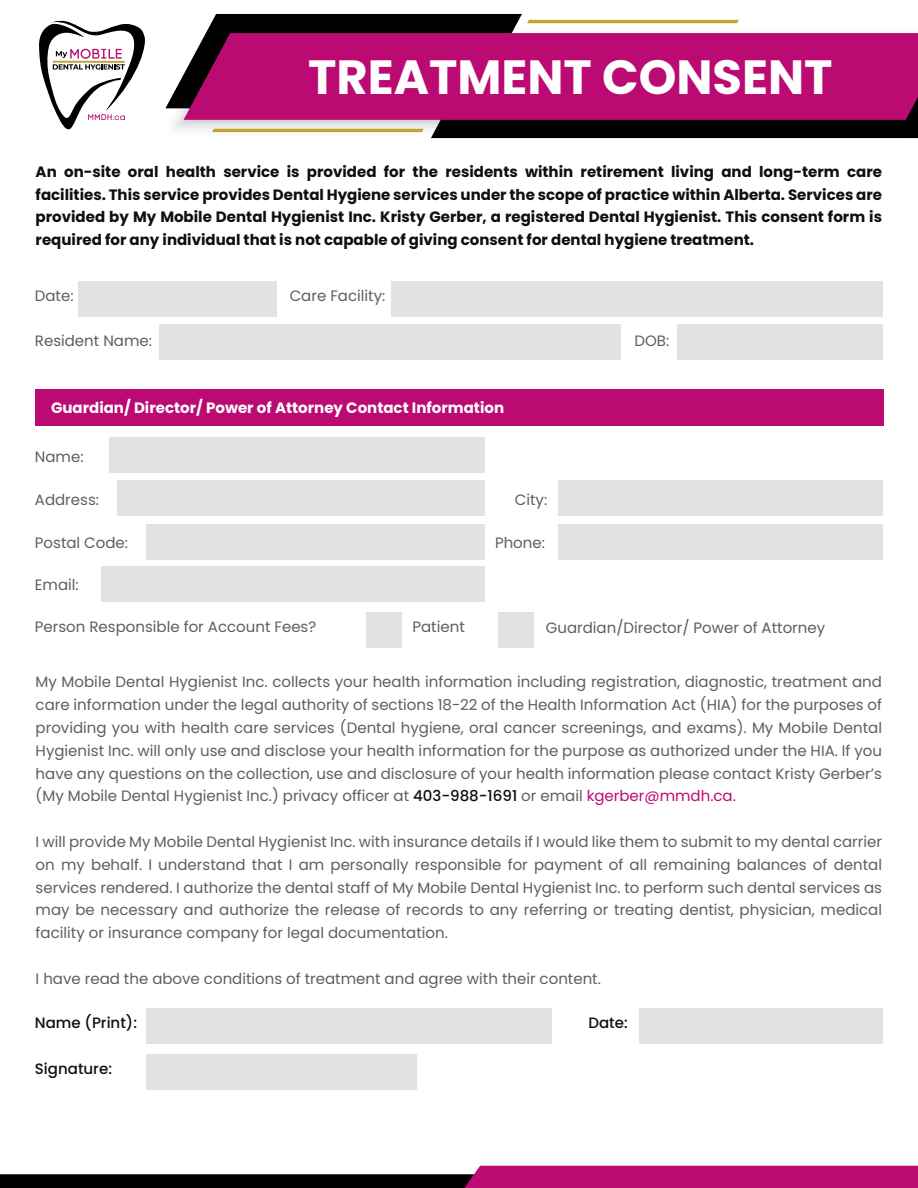
<style>
.page{position:relative;width:918px;height:1188px;background:#fff}
.page>*{position:absolute;margin:0;border:0;box-sizing:border-box;transform-origin:0 0}
.t1{font:700 48px "Poppins";color:#fff}
.t2{font:15px/22.8px "Poppins";color:#5e5e5e;text-align:justify}
.t3{font:700 15px/22.8px "Poppins";color:#0e0f0f;text-align:justify}
.t4{font:700 15px "Poppins";color:#fff}
.t5{font:500 15px "Poppins";color:#0e0f0f}
.s1{font-weight:500;color:#0e0f0f}
.s2{color:#bb0b73}
</style>
<div class="page">
<svg style="left:165px;top:108px;width:753px;height:31px"></svg>
<div style="left:183px;top:33px;width:735px;height:87px;background:#bb0b73"></div>
<svg style="left:165px;top:14px;width:574px;height:94px;background:#a72671"></svg>
<svg style="left:39px;top:20px;width:106px;height:110px"></svg>
<svg style="left:212px;top:129px;width:212px;height:3px"></svg>
<div style="left:35px;top:389px;width:848px;height:37px;background:#bb0b73"></div>
<div style="left:79px;top:281px;width:198px;height:35px;background:#e2e2e2"></div>
<div style="left:392px;top:281px;width:491px;height:35px;background:#e2e2e2"></div>
<div style="left:678px;top:324px;width:205px;height:36px;background:#e2e2e2"></div>
<div style="left:159px;top:324px;width:462px;height:36px;background:#e2e2e2"></div>
<div style="left:109px;top:437px;width:375px;height:35px;background:#e2e2e2"></div>
<div style="left:146px;top:1008px;width:406px;height:35px;background:#e2e2e2"></div>
<div style="left:146px;top:1054px;width:270px;height:35px;background:#e2e2e2"></div>
<div style="left:639px;top:1008px;width:244px;height:35px;background:#e2e2e2"></div>
<div style="left:117px;top:481px;width:367px;height:35px;background:#e2e2e2"></div>
<div style="left:559px;top:481px;width:324px;height:35px;background:#e2e2e2"></div>
<div style="left:146px;top:524px;width:338px;height:36px;background:#e2e2e2"></div>
<div style="left:559px;top:524px;width:324px;height:36px;background:#e2e2e2"></div>
<div style="left:366px;top:612px;width:36px;height:36px;background:#e2e2e2"></div>
<div style="left:498px;top:612px;width:35px;height:36px;background:#e2e2e2"></div>
<div style="left:101px;top:566px;width:383px;height:36px;background:#e2e2e2"></div>
<svg style="left:0;top:1166px;width:918px;height:22px"></svg>
<h1 class="t1" style="left:308px;top:49px;width:526px">TREATMENT CONSENT</h1>
<p class="t3" style="left:36px;top:160px;width:848px">An on-site oral health service is provided for the residents within retirement living and long-term care facilities. This service provides Dental Hygiene services under the scope of practice within Alberta. Services are provided by My Mobile Dental Hygienist Inc. Kristy Gerber, a registered Dental Hygienist. This consent form is required for any individual that is not capable of giving consent for dental hygiene treatment.</p>
<p class="t2" style="left:35px;top:284px;width:40px">Date:</p>
<p class="t2" style="left:290px;top:284px;width:97px">Care Facility:</p>
<p class="t2" style="left:35px;top:329px;width:119px">Resident Name:</p>
<p class="t4" style="left:51px;top:399px;width:455px">Guardian/ Director/ Power of Attorney Contact Information</p>
<p class="t2" style="left:35px;top:445px;width:50px">Name:</p>
<p class="t2" style="left:635px;top:329px;width:36px">DOB:</p>
<p class="t2" style="left:35px;top:488px;width:66px">Address:</p>
<p class="t2" style="left:515px;top:488px;width:34px">City:</p>
<p class="t2" style="left:35px;top:532px;width:95px">Postal Code:</p>
<p class="t2" style="left:495px;top:532px;width:51px">Phone:</p>
<p class="t2" style="left:35px;top:574px;width:45px">Email:</p>
<p class="t2" style="left:35px;top:615px;width:283px">Person Responsible for Account Fees?</p>
<p class="t2" style="left:412px;top:615px;width:54px">Patient</p>
<p class="t2" style="left:546px;top:616px;width:281px">Guardian/Director/ Power of Attorney</p>
<p class="t2" style="left:36px;top:671px;width:848px">My Mobile Dental Hygienist Inc. collects your health information including registration, diagnostic, treatment and care information under the legal authority of sections 18-22 of the Health Information Act (HIA) for the purposes of providing you with health care services (Dental hygiene, oral cancer screenings, and exams). My Mobile Dental Hygienist Inc. will only use and disclose your health information for the purpose as authorized under the HIA. If you have any questions on the collection, use and disclosure of your health information please contact Kristy Gerber’s (My Mobile Dental Hygienist Inc.) privacy officer at <span class="s1">403-988-1691</span> or email <span class="s2">kgerber@mmdh.ca.</span></p>
<p class="t2" style="left:36px;top:830px;width:848px">I will provide My Mobile Dental Hygienist Inc. with insurance details if I would like them to submit to my dental carrier on my behalf. I understand that I am personally responsible for payment of all remaining balances of dental services rendered. I authorize the dental staff of My Mobile Dental Hygienist Inc. to perform such dental services as may be necessary and authorize the release of records to any referring or treating dentist, physician, medical facility or insurance company for legal documentation.</p>
<p class="t2" style="left:36px;top:967px;width:567px">I have read the above conditions of treatment and agree with their content.</p>
<p class="t5" style="left:35px;top:1014px;width:104px">Name (Print):</p>
<p class="t5" style="left:35px;top:1060px;width:79px">Signature:</p>
<p class="t5" style="left:588px;top:1014px;width:41px">Date:</p>
</div>
